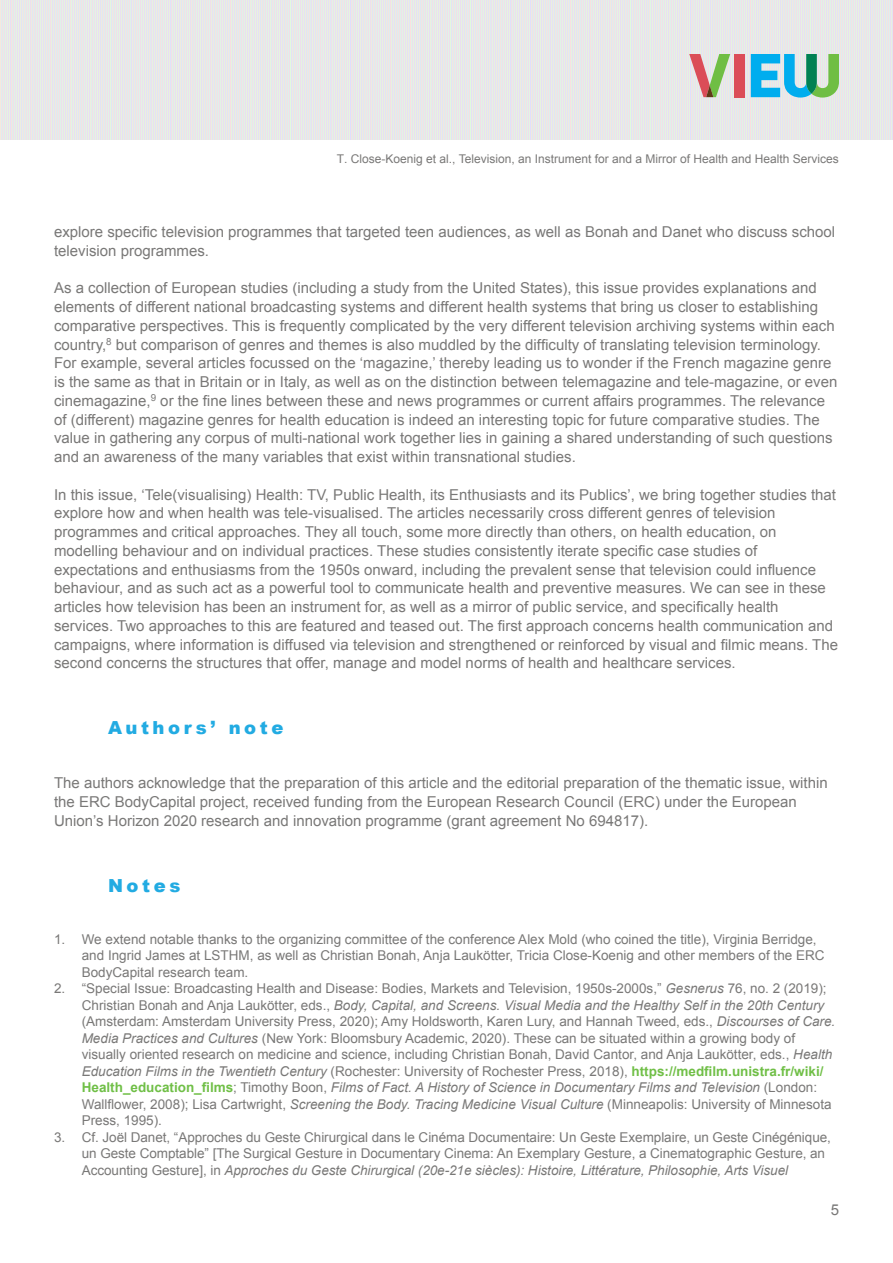
<style>
.page{position:relative;width:893px;height:1263px;background:#fff}
.page>*{position:absolute;margin:0;border:0;box-sizing:border-box;transform-origin:0 0}
.A_head{font:900 18px "Arial";letter-spacing:.2em;color:#22abe2}
.Body_text_next{font:15px/18.8px "Arial";color:#797877}
.Body_text_first{font:15px/18.8px "Arial";color:#797877}
.Notes{font:13.5px/16.5px "Arial";color:#797877}
.t1{font:12px "Arial";color:#797877}
.s1{font-style:inherit}
.s2{font-style:italic}
.s3{font-weight:700;color:#70bf47}
</style>
<div class="page">
<img style="left:0;top:0;width:893px;height:140px">
<div style="left:734px;top:54px;width:10px;height:43px;background:#db4d58"></div>
<svg style="left:751px;top:54px;width:88px;height:44px;background:#64c0c4"></svg>
<svg style="left:689px;top:54px;width:41px;height:43px;background:#c5b69c"></svg>
<p class="t1" style="left:337px;top:151px;width:504px">T<span class="s1">.</span> Close-Koenig et al., Television, an Instrument for and a Mirror of Health and Health Services</p>
<p class="Body_text_next" style="left:54px;top:223px;width:783px">explore specific television programmes that targeted teen audiences, as well as Bonah and Danet who discuss school television programmes.</p>
<p class="Body_text_next" style="left:54px;top:279px;width:785px">As a collection of European studies (including a study from the United States), this issue provides explanations and elements of different national broadcasting systems and different health systems that bring us closer to establishing comparative perspectives. This is frequently complicated by the very different television archiving systems within each country,<sup>8</sup> but comparison of genres and themes is also muddled by the difficulty of translating television terminology.<br>For example, several articles focussed on the ‘magazine,’ thereby leading us to wonder if the French magazine genre is the same as that in Britain or in Italy, as well as on the distinction between telemagazine and tele-magazine, or even cinemagazine,<sup>9</sup> or the fine lines between these and news programmes or current affairs programmes. The relevance of (different) magazine genres for health education is indeed an interesting topic for future comparative studies. The value in gathering any corpus of multi-national work together lies in gaining a shared understanding of such questions and an awareness of the many variables that exist within transnational studies.</p>
<p class="Body_text_next" style="left:54px;top:485px;width:786px">In this issue, ‘Tele(visualising) Health: TV, Public Health, its Enthusiasts and its Publics’, we bring together studies that explore how and when health was tele-visualised. The articles necessarily cross different genres of television programmes and critical approaches. They all touch, some more directly than others, on health education, on modelling behaviour and on individual practices. These studies consistently iterate specific case studies of expectations and enthusiasms from the 1950s onward, including the prevalent sense that television could influence behaviour, and as such act as a powerful tool to communicate health and preventive measures. We can see in these articles how television has been an instrument for, as well as a mirror of public service, and specifically health services. Two approaches to this are featured and teased out. The first approach concerns health communication and campaigns, where information is diffused via television and strengthened or reinforced by visual and filmic means. The second concerns the structures that offer, manage and model norms of health and healthcare services.</p>
<p class="A_head" style="left:108px;top:715px;width:177px">Authors’ note</p>
<p class="Body_text_first" style="left:54px;top:774px;width:775px">The authors acknowledge that the preparation of this article and the editorial preparation of the thematic issue, within the ERC BodyCapital project, received funding from the European Research Council (ERC) under the European<br>Union’s Horizon 2020 research and innovation programme (grant agreement No 694817).</p>
<p class="A_head" style="left:108px;top:872px;width:74px">Notes</p>
<p class="Notes" style="left:82px;top:931px;width:744px;text-indent:-28px">1. We extend notable thanks to the organizing committee of the conference Alex Mold (who coined the title), Virginia Berridge, and Ingrid James at LSTHM, as well as Christian Bonah, Anja Laukötter, Tricia Close-Koenig and other members of the ERC<br>BodyCapital research team.</p>
<p class="Notes" style="left:82px;top:980px;width:755px;text-indent:-28px">2. “Special Issue: Broadcasting Health and Disease: Bodies, Markets and Television, 1950s-2000s,” <span class="s2">Gesnerus</span> 76, no. 2 (2019); Christian Bonah and Anja Laukötter, eds., <span class="s2">Body, Capital, and Screens. Visual Media and the Healthy Self in the 20th Century </span>(Amsterdam: Amsterdam University Press, 2020); Amy Holdsworth, Karen Lury, and Hannah Tweed, eds., <span class="s2">Discourses of Care.<br>Media Practices and Cultures</span> (New York: Bloomsbury Academic, 2020). These can be situated within a growing body of visually oriented research on medicine and science, including Christian Bonah, David Cantor, and Anja Laukötter, eds., <span class="s2">Health Education Films in the Twentieth Century</span> (Rochester: University of Rochester Press, 2018), <span class="s3">https://medfilm.unistra.fr/wiki/ Health_education_films</span>; Timothy Boon, <span class="s2">Films of Fact. A History of Science in Documentary Films and Television</span> (London:<br>Wallflower, 2008); Lisa Cartwright, <span class="s2">Screening the Body. Tracing Medicine Visual Culture</span> (Minneapolis: University of Minnesota Press, 1995).</p>
<p class="Notes" style="left:82px;top:1129px;width:751px;text-indent:-28px">3. Cf. Joël Danet, “Approches du Geste Chirurgical dans le Cinéma Documentaire: Un Geste Exemplaire, un Geste Cinégénique, un Geste Comptable” [The Surgical Gesture in Documentary Cinema: An Exemplary Gesture, a Cinematographic Gesture, an<br>Accounting Gesture], in <span class="s2">Approches du Geste Chirurgical (20e-21e siècles): Histoire, Littérature, Philosophie, Arts Visuel</span></p>
<p class="Body_text_next" style="left:831px;top:1201px;width:10px">5</p>
</div>
